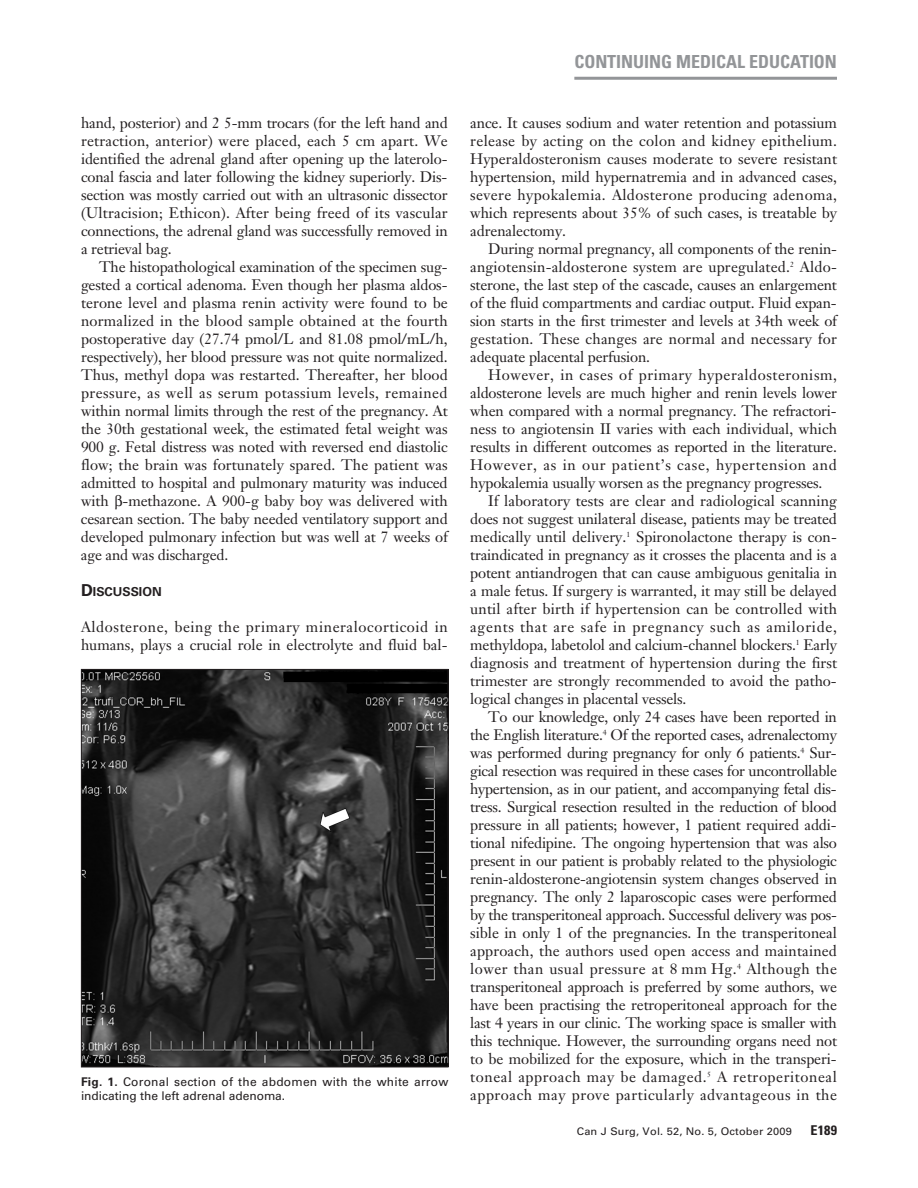
<style>
.page{position:relative;width:918px;height:1188px;background:#fff}
.page>*{position:absolute;margin:0;border:0;box-sizing:border-box;transform-origin:0 0}
.t1{font:700 condensed 18px "Univers";color:#939598}
.t2{font:15px/18px "Janson Text";letter-spacing:-.01em;color:#231f20;text-align:justify}
.t3{font:15px/18px "Janson Text";letter-spacing:.04em;color:#231f20}
.t4{font:15px "Janson Text";letter-spacing:.035em;color:#231f20}
.t5{font:15px "Janson Text";letter-spacing:.045em;color:#231f20}
.t6{font:15px "Janson Text";letter-spacing:.015em;color:#231f20}
.t7{font:15px "Janson Text";letter-spacing:.01em;color:#231f20}
.t8{font:15px "Janson Text";letter-spacing:.03em;color:#231f20}
.t9{font:700 condensed 13.5px "Univers";color:#231f20;scale:1.05 1}
.t10{font:700 12.3px "Univers";color:#231f20}
.t11{font:12px/14.2px "Univers";letter-spacing:.02em;color:#231f20}
.t12{font:10.5px "Univers";letter-spacing:.015em;color:#231f20;scale:1.05 1}
.s1{font-size:16.5px}
.s2{font-weight:700}
</style>
<div class="page">
<hr style="left:574px;top:77px;width:263px;height:3px;background:#939598">
<img style="left:83px;top:671px;width:363px;height:394px">
<div style="left:81px;top:669px;width:367px;height:398px;border:1px solid #231f20"></div>
<p class="t2" style="left:81px;top:116px;width:368px">hand, posterior) and 2 5-mm trocars (for the left hand and retraction, anterior) were placed, each 5 cm apart. We identified the adrenal gland after opening up the laterolo&shy;conal fascia and later following the kidney superiorly. Dis&shy;section was mostly carried out with an ultrasonic dissector (Ultracision; Ethicon). After being freed of its vascular connections, the adrenal gland was successfully removed in a retrieval bag.</p>
<p class="t2" style="left:81px;top:260px;width:368px;text-indent:18px">The histopathological examination of the specimen sug&shy;gested a cortical adenoma. Even though her plasma aldos&shy;terone level and plasma renin activity were found to be normalized in the blood sample obtained at the fourth postoperative day (27.74 pmol/L and 81.08 pmol/mL/h, respectively), her blood pressure was not quite normalized.<br>Thus, methyl dopa was restarted. Thereafter, her blood pressure, as well as serum potassium levels, remained within normal limits through the rest of the pregnancy. At the 30th gestational week, the estimated fetal weight was 900 g. Fetal distress was noted with reversed end diastolic flow; the brain was fortunately spared. The patient was admitted to hospital and pulmonary maturity was induced with -methazone. A 900-g baby boy was delivered with cesarean section. The baby needed ventilatory support and developed pulmonary infection but was well at 7 weeks of age and was discharged.</p>
<p class="t10" style="left:81px;top:587px;width:82px"><span class="s1">D</span>ISCUSSION</p>
<p class="t3" style="left:81px;top:620px;width:368px">Aldosterone, being the primary mineralocorticoid in humans, plays a crucial role in electrolyte and fluid bal-</p>
<p class="t11" style="left:81px;top:1076px;width:369px"><span class="s2">Fig. 1.</span> Coronal section of the abdomen with the white arrow indicating the left adrenal adenoma.</p>
<p class="t1" style="left:574px;top:55px;width:264px">CONTINUING MEDICAL EDUCATION</p>
<p class="t2" style="left:470px;top:116px;width:368px">ance. It causes sodium and water retention and potassium release by acting on the colon and kidney epithelium.<br>Hyperaldosteronism causes moderate to severe resistant hypertension, mild hypernatremia and in advanced cases, severe hypokalemia. Aldosterone producing adenoma, which represents about 35% of such cases, is treatable by adrenalectomy.</p>
<p class="t2" style="left:470px;top:242px;width:368px;text-indent:18px">During normal pregnancy, all components of the renin&shy;angiotensin-aldosterone system are upregulated.<sup>2</sup> Aldo - sterone, the last step of the cascade, causes an enlargement of the fluid compartments and cardiac output. Fluid expan&shy;sion starts in the first trimester and levels at 34th week of gestation. These changes are normal and necessary for adequate placental perfusion.</p>
<p class="t4" style="left:488px;top:369px;width:350px">However, in cases of primary hyperaldosteronism,</p>
<p class="t2" style="left:470px;top:386px;width:368px">aldosterone levels are much higher and renin levels lower</p>
<p class="t2" style="left:470px;top:404px;width:368px">when compared with a normal pregnancy. The refractori-</p>
<p class="t2" style="left:470px;top:422px;width:368px">ness to angiotensin II varies with each individual, which</p>
<p class="t2" style="left:470px;top:440px;width:368px">results in different outcomes as reported in the literature.</p>
<p class="t5" style="left:470px;top:459px;width:368px">However, as in our patient’s case, hypertension and</p>
<p class="t2" style="left:470px;top:476px;width:354px">hypokalemia usually worsen as the pregnancy progresses.</p>
<p class="t2" style="left:488px;top:494px;width:350px">If laboratory tests are clear and radiological scanning</p>
<p class="t2" style="left:470px;top:512px;width:368px">does not suggest unilateral disease, patients may be treated</p>
<p class="t2" style="left:470px;top:530px;width:368px">medically until delivery.<sup>1</sup> Spironolactone therapy is con-</p>
<p class="t2" style="left:470px;top:548px;width:368px">traindicated in pregnancy as it crosses the placenta and is a</p>
<p class="t2" style="left:470px;top:566px;width:368px">potent antiandrogen that can cause ambiguous genitalia in</p>
<p class="t2" style="left:470px;top:584px;width:368px">a male fetus. If surgery is warranted, it may still be delayed</p>
<p class="t6" style="left:470px;top:603px;width:368px">until after birth if hypertension can be controlled with</p>
<p class="t5" style="left:470px;top:621px;width:368px">agents that are safe in pregnancy such as amiloride,</p>
<p class="t2" style="left:470px;top:638px;width:368px">methyldopa, labetolol and calcium-channel blockers.<sup>1</sup> Early</p>
<p class="t2" style="left:470px;top:656px;width:368px">diagnosis and treatment of hypertension during the first</p>
<p class="t2" style="left:470px;top:674px;width:368px">trimester are strongly recommended to avoid the patho-</p>
<p class="t2" style="left:470px;top:692px;width:218px">logical changes in placental vessels.</p>
<p class="t2" style="left:488px;top:710px;width:350px">To our knowledge, only 24 cases have been reported in</p>
<p class="t2" style="left:470px;top:728px;width:368px">the English literature.<sup>4</sup> Of the reported cases, adrenalectomy</p>
<p class="t2" style="left:470px;top:746px;width:368px">was performed during pregnancy for only 6 patients.<sup>4</sup> Sur -</p>
<p class="t2" style="left:470px;top:764px;width:368px">gical resection was required in these cases for uncontrollable</p>
<p class="t2" style="left:470px;top:782px;width:368px">hypertension, as in our patient, and accompanying fetal dis-</p>
<p class="t2" style="left:470px;top:800px;width:368px">tress. Surgical resection resulted in the reduction of blood</p>
<p class="t2" style="left:470px;top:818px;width:368px">pressure in all patients; however, 1 patient required addi-</p>
<p class="t2" style="left:470px;top:836px;width:368px">tional nifedipine. The ongoing hypertension that was also</p>
<p class="t2" style="left:470px;top:854px;width:368px">present in our patient is probably related to the physiologic</p>
<p class="t2" style="left:470px;top:872px;width:368px">renin-aldosterone-angiotensin system changes observed in</p>
<p class="t2" style="left:470px;top:890px;width:368px">pregnancy. The only 2 laparoscopic cases were performed</p>
<p class="t2" style="left:470px;top:908px;width:368px">by the transperitoneal approach. Successful delivery was pos-</p>
<p class="t2" style="left:470px;top:926px;width:368px">sible in only 1 of the pregnancies. In the transperitoneal</p>
<p class="t7" style="left:470px;top:945px;width:368px">approach, the authors used open access and maintained</p>
<p class="t8" style="left:470px;top:963px;width:368px">lower than usual pressure at 8 mm Hg.<sup>4</sup> Although the</p>
<p class="t2" style="left:470px;top:980px;width:368px">transperitoneal approach is preferred by some authors, we</p>
<p class="t2" style="left:470px;top:998px;width:368px">have been practising the retroperitoneal approach for the</p>
<p class="t2" style="left:470px;top:1016px;width:368px">last 4 years in our clinic. The working space is smaller with</p>
<p class="t2" style="left:470px;top:1034px;width:368px">this technique. However, the surrounding organs need not</p>
<p class="t2" style="left:470px;top:1052px;width:368px">to be mobilized for the exposure, which in the transperi-</p>
<p class="t3" style="left:470px;top:1070px;width:368px">toneal approach may be damaged.<sup>5</sup> A retroperitoneal</p>
<p class="t4" style="left:470px;top:1089px;width:368px">approach may prove particularly advantageous in the</p>
<p class="t12" style="left:577px;top:1128px;width:206px">Can J Surg, Vol. 52, No. 5, October 2009</p>
<p class="t9" style="left:810px;top:1126px;width:27px">E189</p>
</div>
